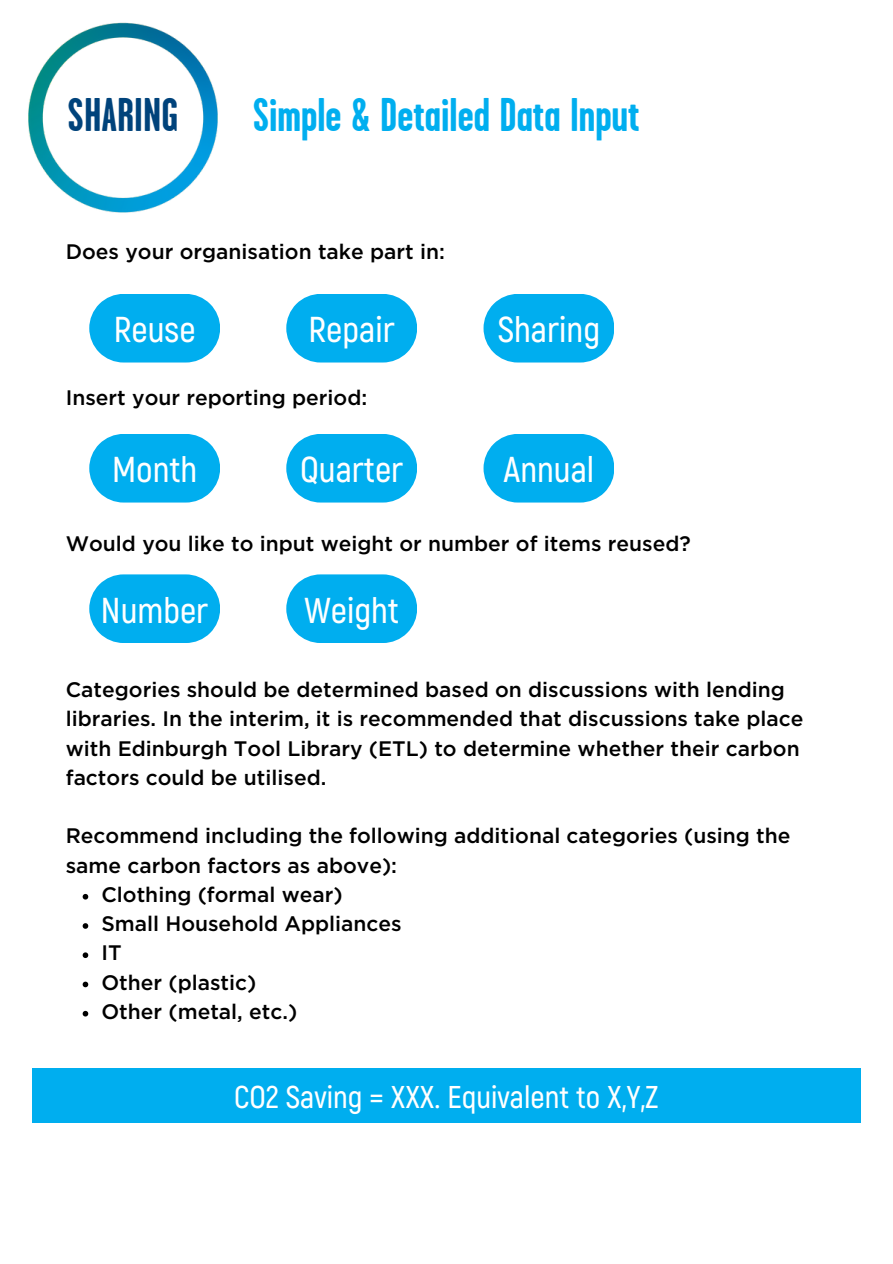
<style>
.page{position:relative;width:893px;height:1264px;background:#fff}
.page>*{position:absolute;margin:0;border:0;box-sizing:border-box;transform-origin:0 0}
.t1{font:700 47.25px "Garage Gothic";color:#00aeef}
.t2{font:700 47.25px "Garage Gothic";color:#00437b}
.t3{font:600 36px "Akrobat";color:#fff}
.t4{font:600 31.5px "Akrobat";color:#fff}
.t5{font:500 21px/29.2px "Gotham";color:#000}
</style>
<div class="page">
<img style="left:28px;top:22px;width:190px;height:191px">
<svg style="left:83px;top:893px;width:5px;height:6px"></svg>
<svg style="left:83px;top:923px;width:5px;height:5px"></svg>
<svg style="left:83px;top:952px;width:5px;height:6px"></svg>
<svg style="left:83px;top:981px;width:5px;height:6px"></svg>
<svg style="left:83px;top:1010px;width:5px;height:6px"></svg>
<svg style="left:89px;top:294px;width:131px;height:68px;background:#1cb6f0"></svg>
<svg style="left:286px;top:294px;width:131px;height:68px;background:#1cb6f0"></svg>
<svg style="left:483px;top:294px;width:131px;height:68px;background:#1cb7f0"></svg>
<svg style="left:89px;top:434px;width:131px;height:68px;background:#1cb6f0"></svg>
<svg style="left:286px;top:434px;width:131px;height:68px;background:#1cb6f0"></svg>
<svg style="left:483px;top:434px;width:131px;height:68px;background:#1cb7f0"></svg>
<svg style="left:89px;top:574px;width:131px;height:69px;background:#1eb7f0"></svg>
<svg style="left:286px;top:574px;width:131px;height:69px;background:#1eb7f0"></svg>
<div style="left:32px;top:1068px;width:828px;height:55px;background:#00aeef"></div>
<p class="t2" style="left:68px;top:93px;width:112px">SHARING</p>
<p class="t1" style="left:253px;top:93px;width:388px">Simple &amp; Detailed Data Input</p>
<p class="t5" style="left:66px;top:236px;width:380px">Does your organisation take part in:</p>
<p class="t3" style="left:114px;top:306px;width:83px">Reuse</p>
<p class="t3" style="left:308px;top:306px;width:88px">Repair</p>
<p class="t3" style="left:497px;top:306px;width:104px">Sharing</p>
<p class="t5" style="left:66px;top:382px;width:303px">Insert your reporting period:</p>
<p class="t3" style="left:112px;top:446px;width:87px">Month</p>
<p class="t3" style="left:300px;top:446px;width:105px">Quarter</p>
<p class="t3" style="left:503px;top:446px;width:92px">Annual</p>
<p class="t5" style="left:66px;top:528px;width:626px">Would you like to input weight or number of items reused?</p>
<p class="t3" style="left:101px;top:586px;width:109px">Number</p>
<p class="t3" style="left:304px;top:586px;width:96px">Weight</p>
<p class="t5" style="left:66px;top:674px;width:720px">Categories should be determined based on discussions with lending</p>
<p class="t5" style="left:66px;top:703px;width:739px">libraries. In the interim, it is recommended that discussions take place with Edinburgh Tool Library (ETL) to determine whether their carbon factors could be utilised.</p>
<p class="t5" style="left:66px;top:820px;width:726px">Recommend including the following additional categories (using the same carbon factors as above):</p>
<p class="t5" style="left:101px;top:879px;width:243px">Clothing (formal wear)</p>
<p class="t5" style="left:101px;top:908px;width:302px">Small Household Appliances</p>
<p class="t5" style="left:101px;top:937px;width:22px">IT</p>
<p class="t5" style="left:101px;top:966px;width:156px">Other (plastic)</p>
<p class="t5" style="left:101px;top:996px;width:197px">Other (metal, etc.)</p>
<p class="t4" style="left:234px;top:1076px;width:426px">CO2 Saving = XXX. Equivalent to X,Y,Z</p>
</div>
